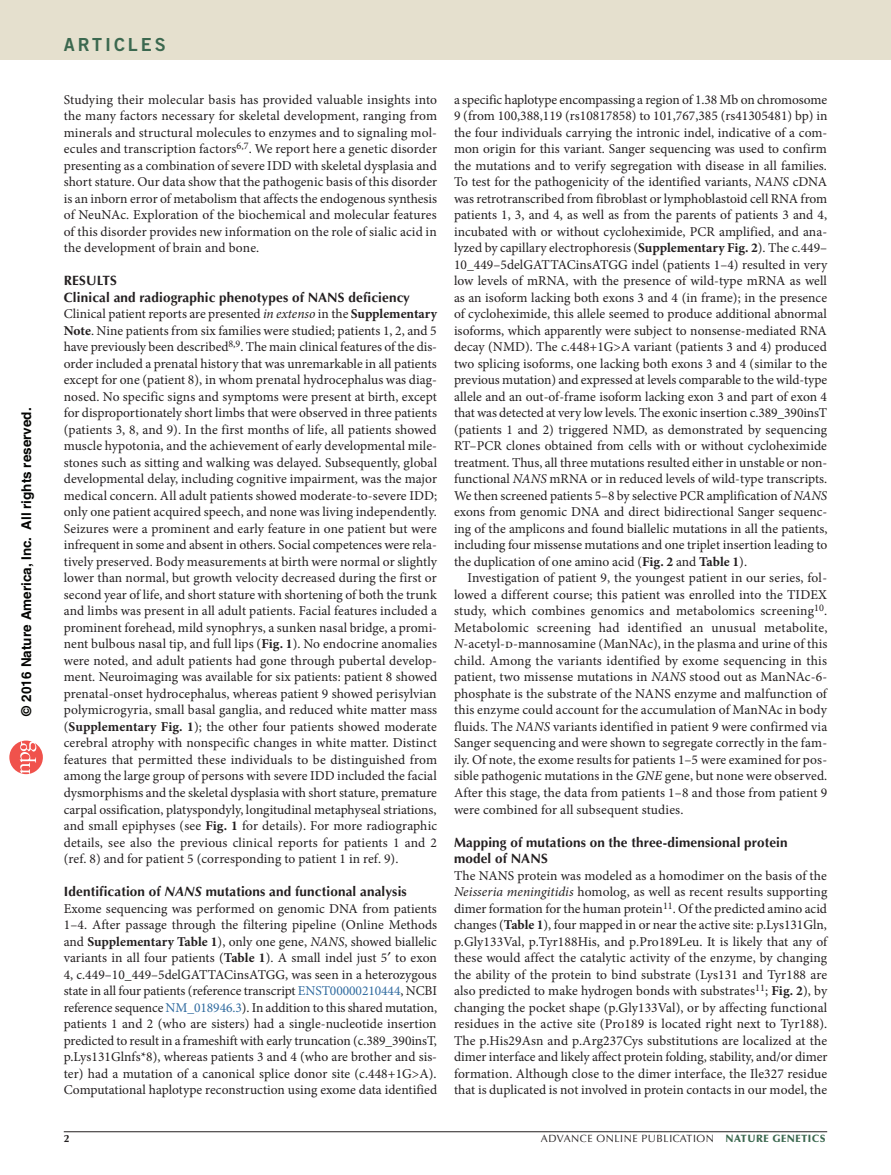
<style>
.page{position:relative;width:891px;height:1175px;background:#fff}
.page>*{position:absolute;margin:0;border:0;box-sizing:border-box;transform-origin:0 0}
.t1{font:18px "Trade Gothic LT Std Bd 2";letter-spacing:.16em;color:#3b684f}
.t2{font:13.5px/16.5px "Minion Pro";letter-spacing:.005em;color:#231f20;text-align:justify}
.t3{font:700 13.5px/16.5px "Optima LT Std";letter-spacing:.01em;color:#231f20}
.t4{font:700 13.5px "Helvetica";color:#040503}
.t5{font:10.5px "Optima LT Std";letter-spacing:.05em;color:#231f20}
.t6{font:700 10.5px "Optima LT Std";color:#231f20}
.s1{font-style:italic}
.s2{font-weight:700}
.s3{color:#2f6a9f}
.s4{font-weight:900;color:#3b684f}
</style>
<div class="page">
<svg style="left:9px;top:740px;width:34px;height:34px"></svg>
<div style="left:0;top:0;width:891px;height:60px;background:#e5e0ce"></div>
<hr style="left:64px;top:1131px;width:763px;height:1px;background:#231f20">
<p class="t4" style="left:18px;top:715px;width:309px;rotate:-90deg">© 2016 Nature America, Inc. All rights reserved.</p>
<h1 class="t1" style="left:64px;top:33px;width:103px">ARTICLES</h1>
<p class="t2" style="left:64px;top:91px;width:375px">Studying their molecular basis has provided valuable insights into the many factors necessary for skeletal development, ranging from minerals and structural molecules to enzymes and to signaling mol&shy;ecules and transcription factors<sup>6,7</sup>. We report here a genetic disorder presenting as a combination of severe IDD with skeletal dysplasia and short stature. Our data show that the pathogenic basis of this disorder is an inborn error of metabolism that affects the endogenous synthesis of NeuNAc. Exploration of the biochemical and molecular features of this disorder provides new information on the role of sialic acid in the development of brain and bone.</p>
<p class="t3" style="left:64px;top:273px;width:348px">RESULTS<br>Clinical and radiographic phenotypes of NANS deficiency</p>
<p class="t2" style="left:64px;top:306px;width:375px">Clinical patient reports are presented <span class="s1">in extenso</span> in the <span class="s2">Supplementary Note</span>. Nine patients from six families were studied; patients 1, 2, and 5 have previously been described<sup>8,9</sup>. The main clinical features of the dis&shy;order included a prenatal history that was unremarkable in all patients except for one (patient 8), in whom prenatal hydrocephalus was diag&shy;nosed. No specific signs and symptoms were present at birth, except for disproportionately short limbs that were observed in three patients (patients 3, 8, and 9). In the first months of life, all patients showed muscle hypotonia, and the achievement of early developmental mile&shy;stones such as sitting and walking was delayed. Subsequently, global developmental delay, including cognitive impairment, was the major medical concern. All adult patients showed moderate-to-severe IDD; only one patient acquired speech, and none was living independently.<br>Seizures were a prominent and early feature in one patient but were infrequent in some and absent in others. Social competences were rela&shy;tively preserved. Body measurements at birth were normal or slightly lower than normal, but growth velocity decreased during the first or second year of life, and short stature with shortening of both the trunk and limbs was present in all adult patients. Facial features included a prominent forehead, mild synophrys, a sunken nasal bridge, a promi&shy;nent bulbous nasal tip, and full lips (<span class="s2">Fig. 1</span>). No endocrine anomalies were noted, and adult patients had gone through pubertal develop&shy;ment. Neuroimaging was available for six patients: patient 8 showed prenatal-onset hydrocephalus, whereas patient 9 showed perisylvian polymicrogyria, small basal ganglia, and reduced white matter mass (<span class="s2">Supplementary Fig. 1</span>); the other four patients showed moderate cerebral atrophy with nonspecific changes in white matter. Distinct features that permitted these individuals to be distinguished from among the large group of persons with severe IDD included the facial dysmorphisms and the skeletal dysplasia with short stature, premature carpal ossification, platyspondyly, longitudinal metaphyseal striations, and small epiphyses (see <span class="s2">Fig. 1</span> for details). For more radiographic details, see also the previous clinical reports for patients 1 and 2 (ref. 8) and for patient 5 (corresponding to patient 1 in ref. 9).</p>
<p class="t3" style="left:64px;top:883px;width:345px">Identification of <span class="s1">NANS</span> mutations and functional analysis</p>
<p class="t2" style="left:64px;top:900px;width:375px">Exome sequencing was performed on genomic DNA from patients 1–4. After passage through the filtering pipeline (Online Methods and <span class="s2">Supplementary Table 1</span>), only one gene, <span class="s1">NANS</span>, showed biallelic variants in all four patients (<span class="s2">Table 1</span>). A small indel just 5 to exon 4, c.449–10_449–5delGATTACinsATGG, was seen in a heterozygous state in all four patients (reference transcript <span class="s3">ENST00000210444</span>, NCBI reference sequence <span class="s3">NM_018946.3</span>). In addition to this shared mutation, patients 1 and 2 (who are sisters) had a single-nucleotide insertion predicted to result in a frameshift with early truncation (c.389_390insT, p.Lys131Glnfs*8), whereas patients 3 and 4 (who are brother and sis&shy;ter) had a mutation of a canonical splice donor site (c.448+1G&gt;A).<br>Computational haplotype reconstruction using exome data identified</p>
<p class="t2" style="left:454px;top:91px;width:375px">a specific haplotype encompassing a region of 1.38 Mb on chromosome 9 (from 100,388,119 (rs10817858) to 101,767,385 (rs41305481) bp) in the four individuals carrying the intronic indel, indicative of a com&shy;mon origin for this variant. Sanger sequencing was used to confirm the mutations and to verify segregation with disease in all families.<br>To test for the pathogenicity of the identified variants, <span class="s1">NANS</span> cDNA was retrotranscribed from fibroblast or lymphoblastoid cell RNA from patients 1, 3, and 4, as well as from the parents of patients 3 and 4, incubated with or without cycloheximide, PCR amplified, and ana&shy;lyzed by capillary electrophoresis (<span class="s2">Supplementary Fig. 2</span>). The c.449– 10_449–5delGATTACinsATGG indel (patients 1–4) resulted in very low levels of mRNA, with the presence of wild-type mRNA as well as an isoform lacking both exons 3 and 4 (in frame); in the presence of cycloheximide, this allele seemed to produce additional abnormal isoforms, which apparently were subject to nonsense-mediated RNA decay (NMD). The c.448+1G&gt;A variant (patients 3 and 4) produced two splicing isoforms, one lacking both exons 3 and 4 (similar to the previous mutation) and expressed at levels comparable to the wild-type allele and an out-of-frame isoform lacking exon 3 and part of exon 4 that was detected at very low levels. The exonic insertion c.389_390insT (patients 1 and 2) triggered NMD, as demonstrated by sequencing RT–PCR clones obtained from cells with or without cycloheximide treatment. Thus, all three mutations resulted either in unstable or non&shy;functional <span class="s1">NANS</span> mRNA or in reduced levels of wild-type transcripts.<br>We then screened patients 5–8 by selective PCR amplification of <span class="s1">NANS </span>exons from genomic DNA and direct bidirectional Sanger sequenc&shy;ing of the amplicons and found biallelic mutations in all the patients, including four missense mutations and one triplet insertion leading to the duplication of one amino acid (<span class="s2">Fig. 2</span> and <span class="s2">Table 1</span>).</p>
<p class="t2" style="left:454px;top:570px;width:375px;text-indent:14px">Investigation of patient 9, the youngest patient in our series, fol&shy;lowed a different course; this patient was enrolled into the TIDEX study, which combines genomics and metabolomics screening<sup>10</sup>.<br>Metabolomic screening had identified an unusual metabolite, <span class="s1">N</span>-acetyl-d-mannosamine (ManNAc), in the plasma and urine of this child. Among the variants identified by exome sequencing in this patient, two missense mutations in <span class="s1">NANS</span> stood out as ManNAc-6- phosphate is the substrate of the NANS enzyme and malfunction of this enzyme could account for the accumulation of ManNAc in body fluids. The <span class="s1">NANS</span> variants identified in patient 9 were confirmed via Sanger sequencing and were shown to segregate correctly in the fam&shy;ily. Of note, the exome results for patients 1–5 were examined for pos&shy;sible pathogenic mutations in the <span class="s1">GNE</span> gene, but none were observed.<br>After this stage, the data from patients 1–8 and those from patient 9 were combined for all subsequent studies.</p>
<p class="t3" style="left:454px;top:834px;width:335px">Mapping of mutations on the three-dimensional protein model of NANS</p>
<p class="t2" style="left:454px;top:867px;width:375px">The NANS protein was modeled as a homodimer on the basis of the <span class="s1">Neisseria meningitidis</span> homolog, as well as recent results supporting dimer formation for the human protein<sup>11</sup>. Of the predicted amino acid changes (<span class="s2">Table 1</span>), four mapped in or near the active site: p.Lys131Gln, p.Gly133Val, p.Tyr188His, and p.Pro189Leu. It is likely that any of these would affect the catalytic activity of the enzyme, by changing the ability of the protein to bind substrate (Lys131 and Tyr188 are also predicted to make hydrogen bonds with substrates<sup>11</sup>; <span class="s2">Fig. 2</span>), by changing the pocket shape (p.Gly133Val), or by affecting functional residues in the active site (Pro189 is located right next to Tyr188).<br>The p.His29Asn and p.Arg237Cys substitutions are localized at the dimer interface and likely affect protein folding, stability, and/or dimer formation. Although close to the dimer interface, the Ile327 residue that is duplicated is not involved in protein contacts in our model, the</p>
<p class="t6" style="left:64px;top:1132px;width:7px">2</p>
<p class="t5" style="left:541px;top:1132px;width:286px">ADVANCE ONLINE PUBLICATION <span class="s4">NATURE GENETICS</span></p>
</div>
